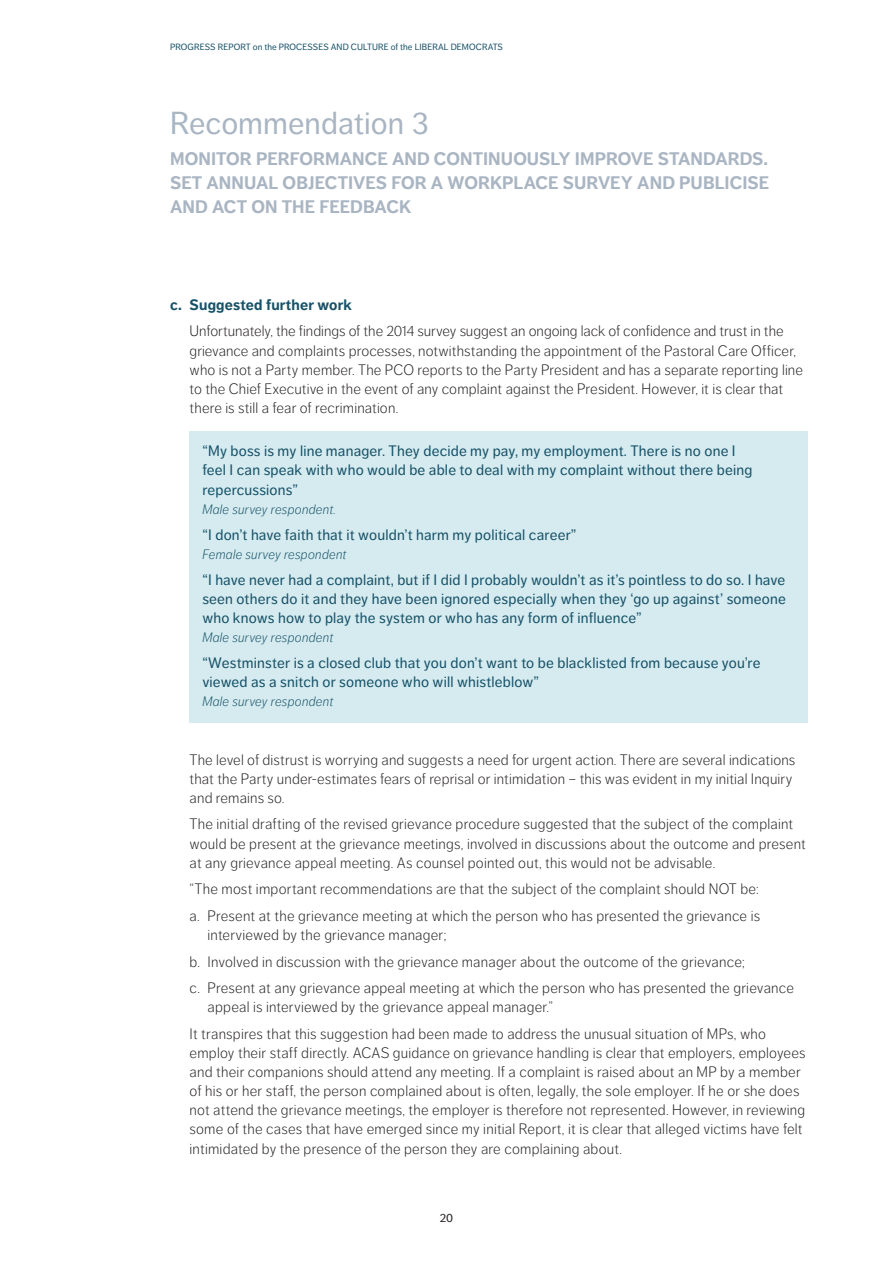
<style>
.page{position:relative;width:893px;height:1263px;background:#fff}
.page>*{position:absolute;margin:0;border:0;box-sizing:border-box;transform-origin:0 0}
.t1{font:31.5px "Dagny Pro";color:#a9b5c2}
.t2{font:700 18px/24px "Dagny Pro";color:#a9b5c2;text-align:justify}
.t3{font:300 15px/19.2px "Dagny Pro";letter-spacing:.01em;color:#231f20}
.t4{font:15px/19.2px "Dagny Pro";letter-spacing:.01em;color:#165168}
.t5{font:700 15px "Dagny Pro";letter-spacing:.01em;color:#165168}
.t6{font:italic 300 13.5px "Dagny Pro";letter-spacing:.015em;color:#165168}
.t7{font:12px "Dagny Pro";color:#231f20}
.t8{font:9px "Dagny Pro";letter-spacing:.01em;color:#165168}
</style>
<div class="page">
<div style="left:190px;top:431px;width:618px;height:292px;background:#d5ebef"></div>
<p class="t8" style="left:170px;top:42px;width:334px">Progress Report on the Processes and Culture of the Liberal Democrats</p>
<h1 class="t1" style="left:170px;top:105px;width:260px">Recommendation 3</h1>
<p class="t2" style="left:170px;top:146px;width:600px">MONITOR PERFORMANCE AND CONTINUOUSLY IMPROVE STANDARDS.<br>SET ANNUAL OBJECTIVES FOR A WORKPLACE SURVEY AND PUBLICISE AND ACT ON THE FEEDBACK</p>
<p class="t5" style="left:170px;top:296px;width:183px">c. Suggested further work</p>
<p class="t3" style="left:190px;top:322px;width:615px">Unfortunately, the findings of the 2014 survey suggest an ongoing lack of confidence and trust in the grievance and complaints processes, notwithstanding the appointment of the Pastoral Care Officer, who is not a Party member. The PCO reports to the Party President and has a separate reporting line to the Chief Executive in the event of any complaint against the President. However, it is clear that there is still a fear of recrimination.</p>
<p class="t4" style="left:202px;top:442px;width:552px">“My boss is my line manager. They decide my pay, my employment. There is no one I feel I can speak with who would be able to deal with my complaint without there being repercussions”</p>
<p class="t6" style="left:202px;top:501px;width:135px">Male survey respondent.</p>
<p class="t4" style="left:202px;top:525px;width:376px">“I don’t have faith that it wouldn’t harm my political career”</p>
<p class="t6" style="left:202px;top:546px;width:146px">Female survey respondent</p>
<p class="t4" style="left:202px;top:570px;width:585px;text-align:justify">“I have never had a complaint, but if I did I probably wouldn’t as it’s pointless to do so. I have seen others do it and they have been ignored especially when they ‘go up against’ someone who knows how to play the system or who has any form of influence”</p>
<p class="t6" style="left:202px;top:630px;width:133px">Male survey respondent</p>
<p class="t4" style="left:202px;top:653px;width:560px">“Westminster is a closed club that you don’t want to be blacklisted from because you’re viewed as a snitch or someone who will whistleblow”</p>
<p class="t6" style="left:202px;top:694px;width:133px">Male survey respondent</p>
<p class="t3" style="left:190px;top:750px;width:607px">The level of distrust is worrying and suggests a need for urgent action. There are several indications that the Party under-estimates fears of reprisal or intimidation – this was evident in my initial Inquiry and remains so.</p>
<p class="t3" style="left:190px;top:815px;width:618px">The initial drafting of the revised grievance procedure suggested that the subject of the complaint would be present at the grievance meetings, involved in discussions about the outcome and present at any grievance appeal meeting. As counsel pointed out, this would not be advisable.</p>
<p class="t3" style="left:190px;top:876px;width:572px;line-height:26.5px">“The most important recommendations are that the subject of the complaint should NOT be: a. Present at the grievance meeting at which the person who has presented the grievance is</p>
<p class="t3" style="left:190px;top:922px;width:606px;line-height:26.5px;text-indent:18px">interviewed by the grievance manager;<br>b. Involved in discussion with the grievance manager about the outcome of the grievance;<br>c. Present at any grievance appeal meeting at which the person who has presented the grievance</p>
<p class="t3" style="left:190px;top:994px;width:578px;line-height:26.5px;text-indent:18px">appeal is interviewed by the grievance appeal manager.”<br>It transpires that this suggestion had been made to address the unusual situation of MPs, who</p>
<p class="t3" style="left:190px;top:1043px;width:617px">employ their staff directly. ACAS guidance on grievance handling is clear that employers, employees and their companions should attend any meeting. If a complaint is raised about an MP by a member of his or her staff, the person complained about is often, legally, the sole employer. If he or she does not attend the grievance meetings, the employer is therefore not represented. However, in reviewing some of the cases that have emerged since my initial Report, it is clear that alleged victims have felt intimidated by the presence of the person they are complaining about.</p>
<p class="t7" style="left:440px;top:1211px;width:15px">20</p>
</div>
